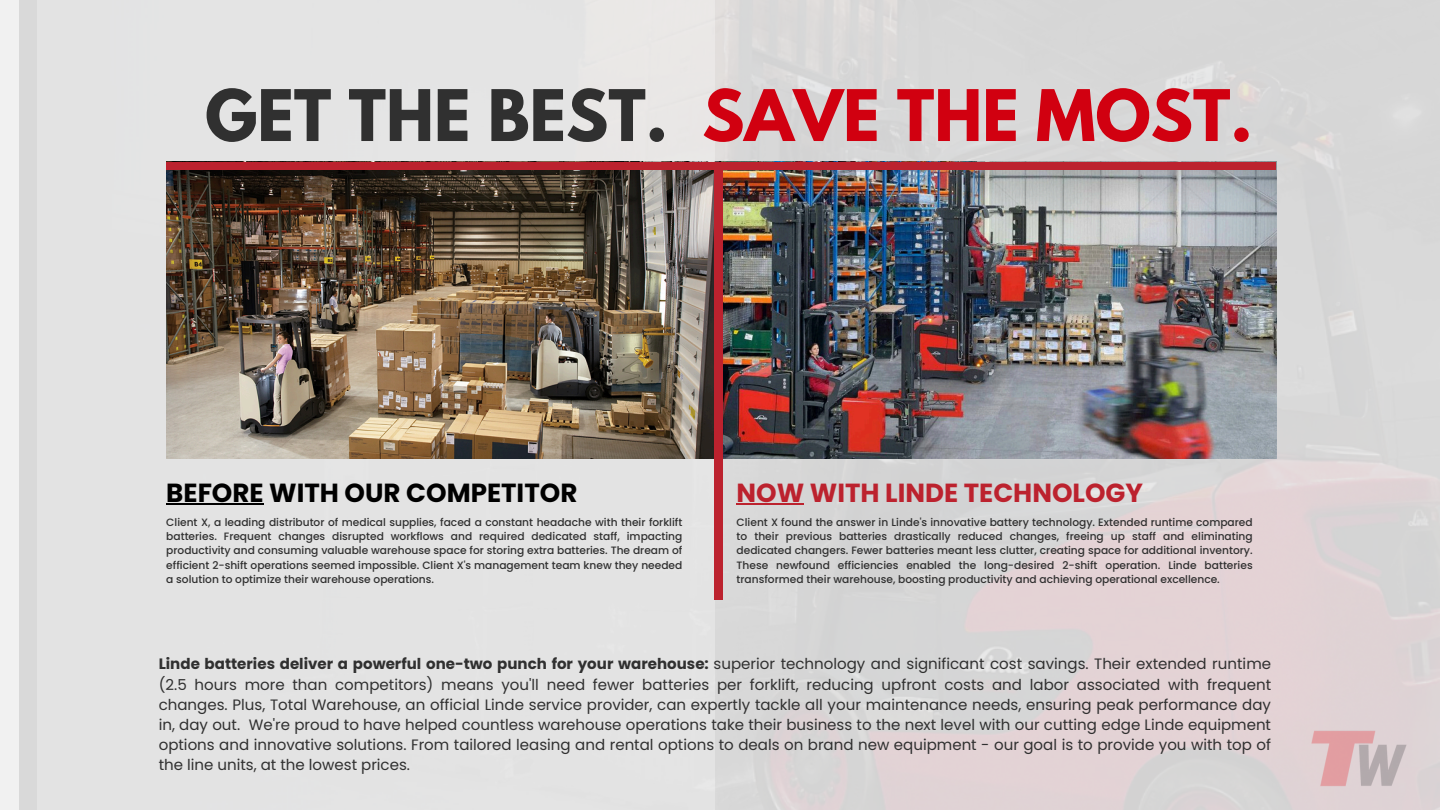
<style>
.page{position:relative;width:1440px;height:810px;background:#d8d6d6}
.page>*{position:absolute;margin:0;border:0;box-sizing:border-box;transform-origin:0 0}
.t1{font:700 62.9px "League Spartan";color:#d10010}
.t2{font:700 26.2px "Poppins";color:#000}
.t3{font:700 26.2px "Poppins";color:#bc222e}
.t4{font:15px/20px "Poppins";color:#303030;text-align:justify}
.t5{font:500 10.6px/14.2px "Poppins";color:#303030;text-align:justify}
.s1{color:#303030}
.s2{font-weight:700}
</style>
<div class="page">
<div style="left:0;top:0;width:715px;height:810px;background:#e3e3e3"></div>
<img style="left:166px;top:169px;width:1110px;height:289px">
<div style="left:714px;top:162px;width:8px;height:437px;background:#bc222e"></div>
<div style="left:166px;top:162px;width:1110px;height:7px;background:#bc222e"></div>
<hr style="left:166px;top:504px;width:98px;height:1px;background:#000">
<hr style="left:737px;top:504px;width:67px;height:1px;background:#bc222e">
<div style="left:0;top:0;width:20px;height:810px;background:#f1f1f1"></div>
<div style="left:19px;top:0;width:17px;height:810px;background:#d9d9d9"></div>
<img style="left:1311px;top:730px;width:96px;height:57px">
<h3 class="t1" style="left:205px;top:84px;width:1049px"><span class="s1">GET THE BEST.</span> SAVE THE MOST.</h3>
<p class="t2" style="left:166px;top:475px;width:413px">BEFORE WITH OUR COMPETITOR</p>
<p class="t5" style="left:166px;top:515px;width:518px">Client X, a leading distributor of medical supplies, faced a constant headache with their forklift batteries. Frequent changes disrupted workflows and required dedicated staff, impacting productivity and consuming valuable warehouse space for storing extra batteries. The dream of efficient 2-shift operations seemed impossible. Client X's management team knew they needed a solution to optimize their warehouse operations.</p>
<p class="t3" style="left:737px;top:475px;width:408px">NOW WITH LINDE TECHNOLOGY</p>
<h2 class="t5" style="left:737px;top:515px;width:518px">Client X found the answer in Linde's innovative battery technology. Extended runtime compared to their previous batteries drastically reduced changes, freeing up staff and eliminating dedicated changers. Fewer batteries meant less clutter, creating space for additional inventory.<br>These newfound efficiencies enabled the long-desired 2-shift operation. Linde batteries transformed their warehouse, boosting productivity and achieving operational excellence.</h2>
<h1 class="t4" style="left:159px;top:654px;width:1114px"><span class="s2">Linde batteries deliver a powerful one-two punch for your warehouse:</span> superior technology and significant cost savings. Their extended runtime (2.5 hours more than competitors) means you'll need fewer batteries per forklift, reducing upfront costs and labor associated with frequent changes. Plus, Total Warehouse, an official Linde service provider, can expertly tackle all your maintenance needs, ensuring peak performance day in, day out. We're proud to have helped countless warehouse operations take their business to the next level with our cutting edge Linde equipment options and innovative solutions. From tailored leasing and rental options to deals on brand new equipment - our goal is to provide you with top of the line units, at the lowest prices.</h1>
</div>
